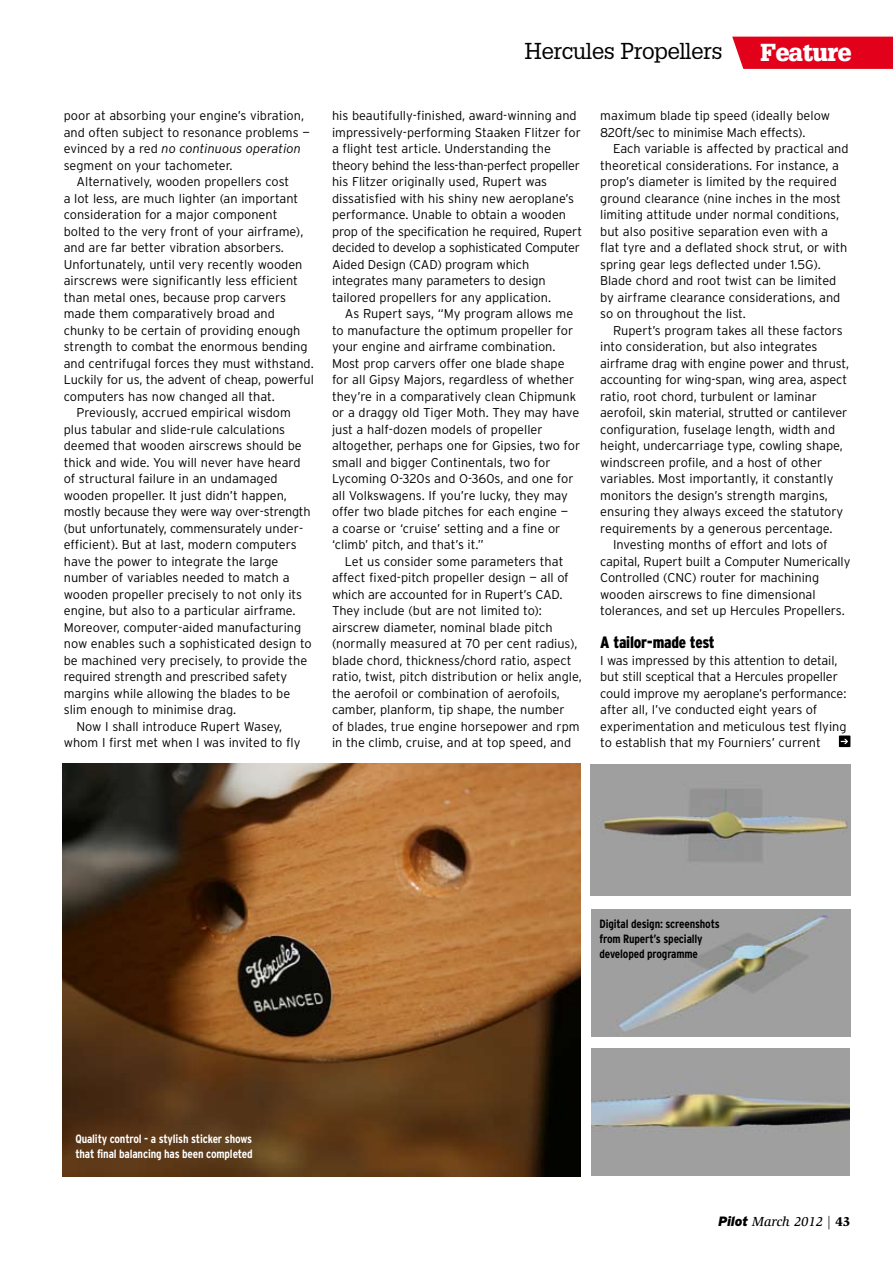
<style>
.page{position:relative;width:893px;height:1263px;background:#fff}
.page>*{position:absolute;margin:0;border:0;box-sizing:border-box;transform-origin:0 0}
.t1{font:900 24px "Glypha";letter-spacing:-.02em;color:#fff}
.t2{font:22.5px "Glypha";letter-spacing:-.02em;color:#000}
.t3{font:900 condensed 16.5px "Interstate";letter-spacing:-.015em;color:#000}
.t4{font:italic 500 13.5px "Slimbach";color:#000}
.t5{font:300 12.75px/16.5px "Interstate";color:#000}
.t6{font:300 12.75px "Interstate";letter-spacing:-.02em;color:#000}
.t7{font:italic 300 12.75px "Interstate";color:#000}
.t8{font:700 condensed 12px/15px "Interstate";letter-spacing:-.015em;color:#fff}
.t9{font:700 condensed 12px/15px "Interstate";letter-spacing:-.015em;color:#000}
.s1{font-style:normal}
.s2{font-family:"Interstate";font-weight:900}
.s3{font-weight:400;font-style:normal}
.s4{font-weight:900;font-style:normal}
</style>
<div class="page">
<div style="left:732px;top:37px;width:161px;height:32px;background:#e2001a"></div>
<div style="left:839px;top:735px;width:11px;height:12px;background:#000"></div>
<svg style="left:841px;top:739px;width:7px;height:5px"></svg>
<img style="left:591px;top:909px;width:259px;height:127px">
<img style="left:591px;top:1048px;width:259px;height:127px">
<img style="left:63px;top:764px;width:518px;height:413px">
<img style="left:590px;top:764px;width:260px;height:132px">
<h2 class="t2" style="left:524px;top:38px;width:200px">Hercules Propellers</h2>
<h1 class="t1" style="left:760px;top:38px;width:92px">Feature</h1>
<p class="t5" style="left:64px;top:107px;width:242px">poor at absorbing your engine’s vibration,</p>
<p class="t5" style="left:64px;top:124px;width:247px">and often subject to resonance problems —</p>
<p class="t7" style="left:64px;top:141px;width:239px"><span class="s1">evinced by a red</span> no continuous operation</p>
<p class="t5" style="left:64px;top:157px;width:170px">segment on your tachometer.</p>
<p class="t5" style="left:77px;top:173px;width:214px">Alternatively, wooden propellers cost</p>
<p class="t5" style="left:64px;top:190px;width:236px">a lot less, are much lighter (an important</p>
<p class="t5" style="left:64px;top:206px;width:215px">consideration for a major component</p>
<p class="t5" style="left:64px;top:223px;width:241px">bolted to the very front of your airframe),</p>
<p class="t5" style="left:64px;top:239px;width:222px">and are far better vibration absorbers.</p>
<p class="t5" style="left:64px;top:256px;width:240px">Unfortunately, until very recently wooden</p>
<p class="t5" style="left:64px;top:272px;width:236px">airscrews were significantly less efficient</p>
<p class="t5" style="left:64px;top:289px;width:224px">than metal ones, because prop carvers</p>
<p class="t5" style="left:64px;top:305px;width:213px">made them comparatively broad and</p>
<p class="t5" style="left:64px;top:322px;width:238px">chunky to be certain of providing enough</p>
<p class="t5" style="left:64px;top:338px;width:245px">strength to combat the enormous bending</p>
<p class="t5" style="left:64px;top:355px;width:251px">and centrifugal forces they must withstand.</p>
<p class="t5" style="left:64px;top:371px;width:252px">Luckily for us, the advent of cheap, powerful</p>
<p class="t5" style="left:64px;top:388px;width:213px">computers has now changed all that.</p>
<p class="t5" style="left:77px;top:404px;width:216px">Previously, accrued empirical wisdom</p>
<p class="t5" style="left:64px;top:421px;width:223px">plus tabular and slide-rule calculations</p>
<p class="t5" style="left:64px;top:437px;width:239px">deemed that wooden airscrews should be</p>
<p class="t5" style="left:64px;top:454px;width:238px">thick and wide. You will never have heard</p>
<p class="t5" style="left:64px;top:470px;width:215px">of structural failure in an undamaged</p>
<p class="t5" style="left:64px;top:487px;width:225px">wooden propeller. It just didn’t happen,</p>
<p class="t6" style="left:64px;top:504px;width:248px">mostly because they were way over-strength</p>
<p class="t6" style="left:64px;top:521px;width:241px">(but unfortunately, commensurately under-</p>
<p class="t5" style="left:64px;top:536px;width:234px">efficient). But at last, modern computers</p>
<p class="t5" style="left:64px;top:553px;width:216px">have the power to integrate the large</p>
<p class="t5" style="left:64px;top:569px;width:227px">number of variables needed to match a</p>
<p class="t5" style="left:64px;top:586px;width:240px">wooden propeller precisely to not only its</p>
<p class="t5" style="left:64px;top:602px;width:233px">engine, but also to a particular airframe.</p>
<p class="t5" style="left:64px;top:619px;width:239px">Moreover, computer-aided manufacturing</p>
<p class="t5" style="left:64px;top:635px;width:249px">now enables such a sophisticated design to</p>
<p class="t5" style="left:64px;top:652px;width:245px">be machined very precisely, to provide the</p>
<p class="t5" style="left:64px;top:668px;width:225px">required strength and prescribed safety</p>
<p class="t5" style="left:64px;top:685px;width:228px">margins while allowing the blades to be</p>
<p class="t5" style="left:64px;top:701px;width:174px">slim enough to minimise drag.</p>
<p class="t5" style="left:77px;top:718px;width:207px">Now I shall introduce Rupert Wasey,</p>
<p class="t5" style="left:64px;top:734px;width:238px">whom I first met when I was invited to fly</p>
<p class="t5" style="left:332px;top:107px;width:252px">his beautifully-finished, award-winning and impressively-performing Staaken Flitzer for a flight test article. Understanding the theory behind the less-than-perfect propeller his Flitzer originally used, Rupert was dissatisfied with his shiny new aeroplane’s performance. Unable to obtain a wooden prop of the specification he required, Rupert decided to develop a sophisticated Computer Aided Design (CAD) program which integrates many parameters to design tailored propellers for any application.</p>
<p class="t5" style="left:332px;top:305px;width:250px;text-indent:13px">As Rupert says, “My program allows me to manufacture the optimum propeller for your engine and airframe combination.<br>Most prop carvers offer one blade shape for all Gipsy Majors, regardless of whether they’re in a comparatively clean Chipmunk or a draggy old Tiger Moth. They may have just a half-dozen models of propeller altogether, perhaps one for Gipsies, two for small and bigger Continentals, two for Lycoming O-320s and O-360s, and one for all Volkswagens. If you’re lucky, they may offer two blade pitches for each engine —<br>a coarse or ‘cruise’ setting and a fine or ‘climb’ pitch, and that’s it.”</p>
<p class="t5" style="left:332px;top:553px;width:251px;text-indent:13px">Let us consider some parameters that affect fixed-pitch propeller design — all of which are accounted for in Rupert’s CAD.<br>They include (but are not limited to): airscrew diameter, nominal blade pitch (normally measured at 70 per cent radius), blade chord, thickness/chord ratio, aspect ratio, twist, pitch distribution or helix angle, the aerofoil or combination of aerofoils, camber, planform, tip shape, the number<br>of blades, true engine horsepower and rpm in the climb, cruise, and at top speed, and</p>
<p class="t5" style="left:600px;top:107px;width:231px">maximum blade tip speed (ideally below<br>820ft/sec to minimise Mach effects).</p>
<p class="t5" style="left:600px;top:140px;width:250px;text-indent:13px">Each variable is affected by practical and theoretical considerations. For instance, a prop’s diameter is limited by the required ground clearance (nine inches in the most limiting attitude under normal conditions, but also positive separation even with a flat tyre and a deflated shock strut, or with spring gear legs deflected under 1.5G).<br>Blade chord and root twist can be limited by airframe clearance considerations, and so on throughout the list.</p>
<p class="t5" style="left:613px;top:322px;width:231px">Rupert’s program takes all these factors</p>
<p class="t5" style="left:600px;top:338px;width:219px">into consideration, but also integrates</p>
<p class="t5" style="left:600px;top:355px;width:250px">airframe drag with engine power and thrust,</p>
<p class="t5" style="left:600px;top:371px;width:248px">accounting for wing-span, wing area, aspect</p>
<p class="t5" style="left:600px;top:388px;width:218px">ratio, root chord, turbulent or laminar</p>
<p class="t5" style="left:600px;top:404px;width:249px">aerofoil, skin material, strutted or cantilever</p>
<p class="t5" style="left:600px;top:421px;width:236px">configuration, fuselage length, width and</p>
<p class="t5" style="left:600px;top:437px;width:244px">height, undercarriage type, cowling shape,</p>
<p class="t5" style="left:600px;top:454px;width:224px">windscreen profile, and a host of other</p>
<p class="t5" style="left:600px;top:470px;width:235px">variables. Most importantly, it constantly</p>
<p class="t5" style="left:600px;top:487px;width:229px">monitors the design’s strength margins,</p>
<p class="t5" style="left:600px;top:503px;width:245px">ensuring they always exceed the statutory</p>
<p class="t5" style="left:600px;top:520px;width:234px">requirements by a generous percentage.</p>
<p class="t5" style="left:613px;top:536px;width:216px">Investing months of effort and lots of</p>
<p class="t5" style="left:600px;top:553px;width:252px">capital, Rupert built a Computer Numerically</p>
<p class="t5" style="left:600px;top:569px;width:221px">Controlled (CNC) router for machining</p>
<p class="t5" style="left:600px;top:586px;width:217px">wooden airscrews to fine dimensional</p>
<p class="t5" style="left:600px;top:602px;width:246px">tolerances, and set up Hercules Propellers.</p>
<p class="t3" style="left:600px;top:633px;width:116px">A tailor-made test</p>
<p class="t5" style="left:600px;top:652px;width:248px">I was impressed by this attention to detail, but still sceptical that a Hercules propeller could improve my aeroplane’s performance: after all, I’ve conducted eight years of experimentation and meticulous test flying to establish that my Fourniers’ current</p>
<p class="t9" style="left:599px;top:916px;width:122px">Digital design: screenshots from Rupert’s specially developed programme</p>
<p class="t8" style="left:75px;top:1132px;width:179px">Quality control - a stylish sticker shows that final balancing has been completed</p>
<p class="t4" style="left:718px;top:1213px;width:134px"><span class="s2">Pilot</span> March 2012 <span class="s3">|</span> <span class="s4">43</span></p>
</div>
